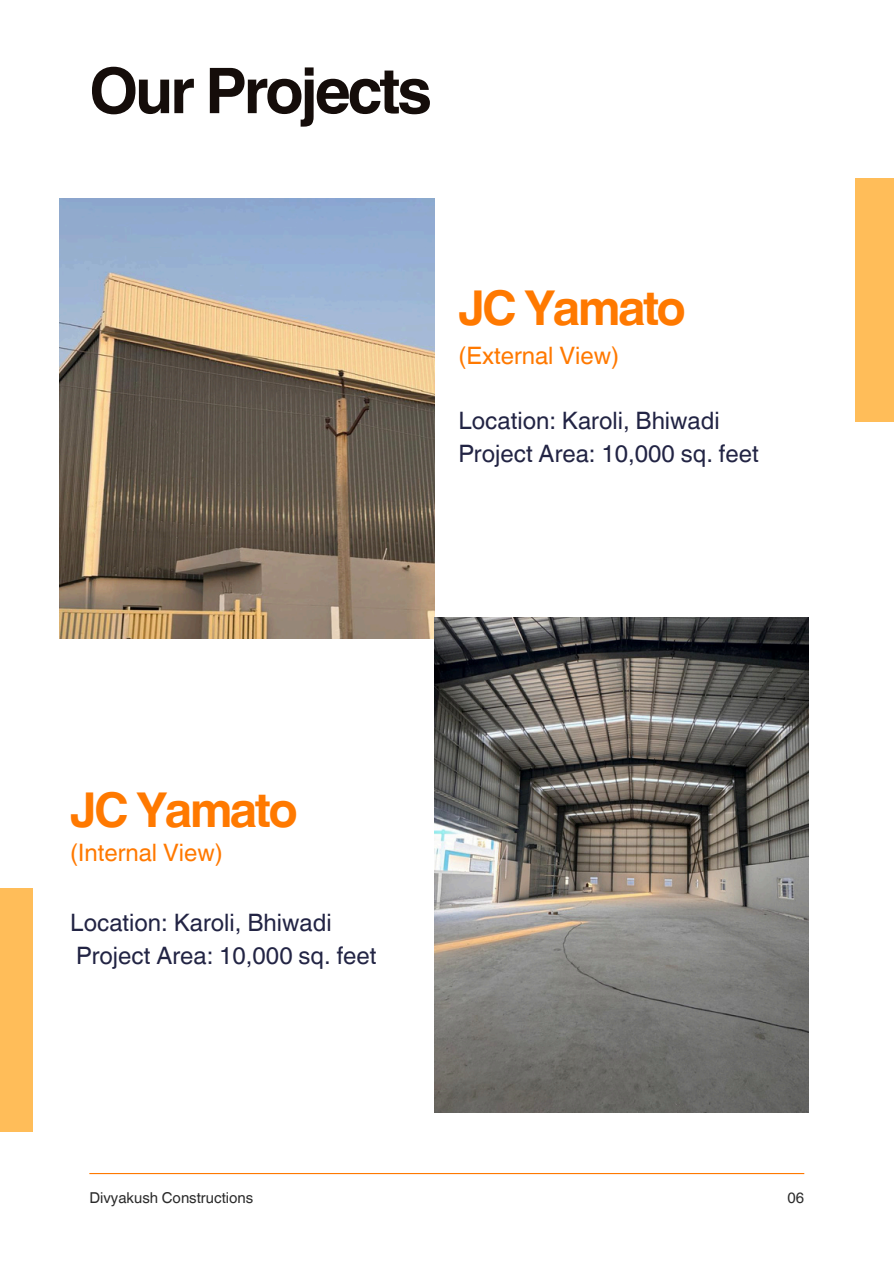
<style>
.page{position:relative;width:894px;height:1264px;background:#fff}
.page>*{position:absolute;margin:0;border:0;box-sizing:border-box;transform-origin:0 0}
.t1{font:700 63px "Helvetica World";letter-spacing:-.05em;color:#150d0a}
.t2{font:700 48px "Helvetica World";letter-spacing:-.055em;color:#ff7900}
.t3{font:24px/32.7px "Helvetica World";color:#222444}
.t4{font:24px "Helvetica World";color:#ff7900}
.t5{font:15px "Helvetica World";color:#2b2b2b}
</style>
<div class="page">
<img style="left:59px;top:199px;width:375px;height:439px">
<hr style="left:89px;top:1172px;width:715px;height:2px;background:#ff7900">
<img style="left:434px;top:617px;width:374px;height:495px">
<div style="left:855px;top:178px;width:38px;height:243px;background:#ffbd59"></div>
<div style="left:0;top:888px;width:32px;height:243px;background:#ffbd59"></div>
<h3 class="t1" style="left:89px;top:39px;width:344px">Our Projects</h3>
<h1 class="t2" style="left:458px;top:269px;width:229px">JC Yamato</h1>
<p class="t4" style="left:458px;top:341px;width:162px">(External View)</p>
<p class="t3" style="left:458px;top:404px;width:263px">Location: Karoli, Bhiwadi</p>
<h2 class="t3" style="left:458px;top:437px;width:302px">Project Area: 10,000 sq. feet</h2>
<h2 class="t2" style="left:70px;top:770px;width:229px">JC Yamato</h2>
<p class="t4" style="left:70px;top:838px;width:154px">(Internal View)</p>
<p class="t3" style="left:70px;top:906px;width:308px">Location: Karoli, Bhiwadi<br>Project Area: 10,000 sq. feet</p>
<p class="t5" style="left:89px;top:1188px;width:165px">Divyakush Constructions</p>
<h3 class="t5" style="left:787px;top:1188px;width:18px">06</h3>
</div>
